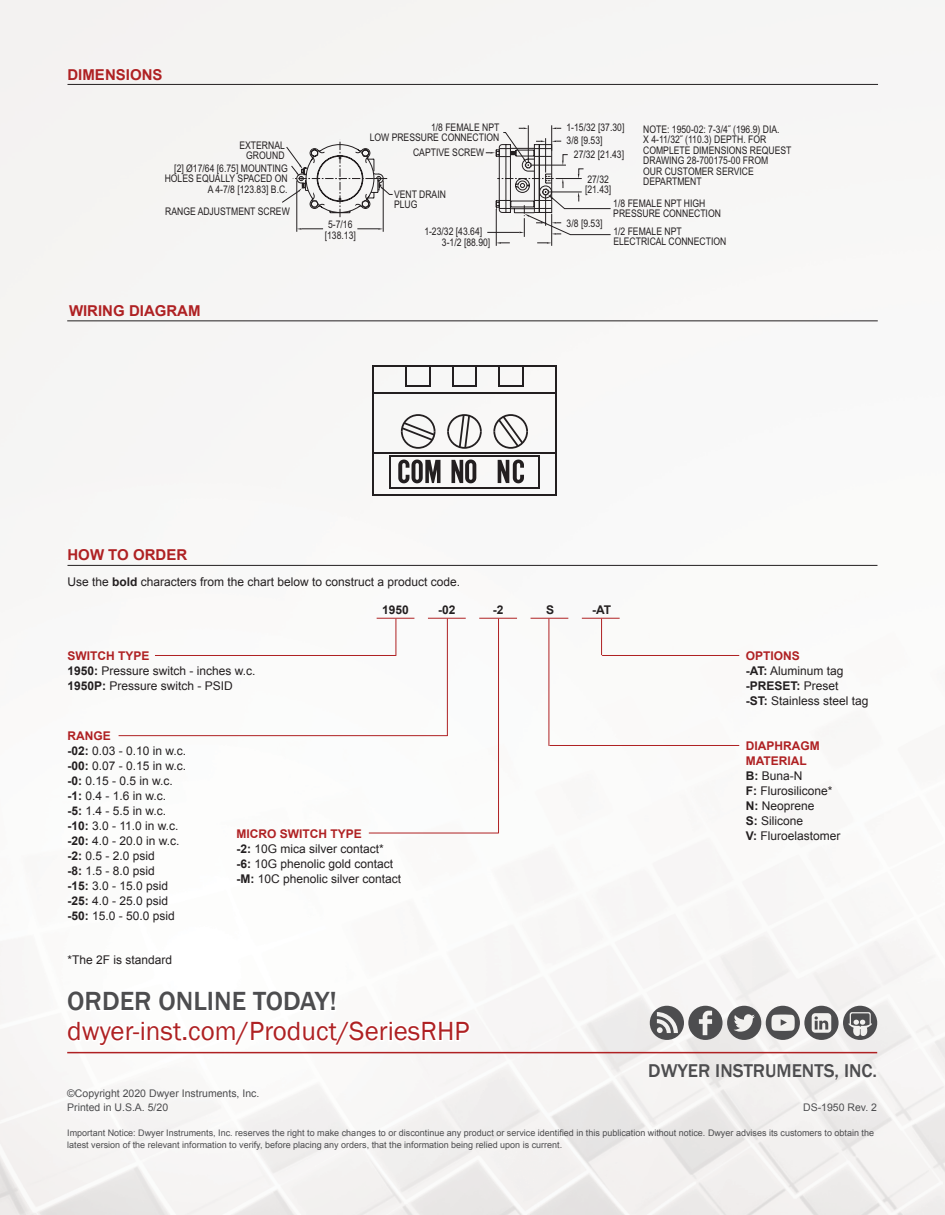
<style>
.page{position:relative;width:945px;height:1215px;background:#f8f7f6}
.page>*{position:absolute;margin:0;border:0;box-sizing:border-box;transform-origin:0 0}
.t1{font:27px "Franklin Gothic";color:#af2123}
.t2{font:500 27px "Franklin Gothic";color:#4d4d4f}
.t3{font:500 19.05px "Franklin Gothic";color:#4d4d4f}
.t4{font:700 15px "Arial";color:#af2123}
.t5{font:12px "Arial";color:#231f20}
.t6{font:700 12px/15px "Arial";color:#af2123}
.t7{font:700 12px "Arial";color:#231f20}
.t8{font:10.5px/10.5px "Arial Narrow";color:#231f20}
.t9{font:10.5px "Arial";color:#4d4d4f}
.t10{font:9px/12px "Arial";color:#4d4d4f}
.s1{font-weight:700}
.s2{font-weight:400}
</style>
<div class="page">
<div style="left:59px;top:1083px;width:825px;height:36px;background:linear-gradient(to right,#f9f8f7,#efedec)"></div>
<svg style="left:65px;top:985px;width:408px;height:63px"></svg>
<div style="left:688px;top:1006px;width:35px;height:34px;background:#4d4d4f;border-radius:50%"></div>
<div style="left:727px;top:1006px;width:34px;height:34px;background:#4d4d4f;border-radius:50%"></div>
<div style="left:650px;top:1006px;width:34px;height:34px;background:#4d4d4f;border-radius:50%"></div>
<div style="left:766px;top:1006px;width:34px;height:34px;background:#4d4d4f;border-radius:50%"></div>
<div style="left:804px;top:1006px;width:35px;height:34px;background:#4d4d4f;border-radius:50%"></div>
<div style="left:843px;top:1006px;width:34px;height:34px;background:#4d4d4f;border-radius:50%"></div>
<svg style="left:699px;top:1011px;width:13px;height:24px"></svg>
<svg style="left:734px;top:1014px;width:21px;height:18px"></svg>
<svg style="left:771px;top:1015px;width:24px;height:16px"></svg>
<svg style="left:812px;top:1013px;width:19px;height:20px"></svg>
<svg style="left:848px;top:1012px;width:24px;height:26px"></svg>
<svg style="left:657px;top:1012px;width:21px;height:21px"></svg>
<hr style="left:67px;top:1052px;width:810px;height:1px;background:#af2123">
<hr style="left:68px;top:84px;width:810px;height:1px;background:#231f20">
<hr style="left:67px;top:320px;width:811px;height:1px;background:#231f20">
<hr style="left:68px;top:565px;width:810px;height:1px;background:#231f20">
<hr style="left:155px;top:655px;width:241px;height:1px;background:#af2123">
<hr style="left:396px;top:619px;width:1px;height:37px;background:#af2123">
<hr style="left:119px;top:735px;width:328px;height:1px;background:#af2123">
<hr style="left:377px;top:618px;width:37px;height:1px;background:#af2123">
<hr style="left:428px;top:618px;width:38px;height:1px;background:#af2123">
<hr style="left:531px;top:618px;width:37px;height:1px;background:#af2123">
<hr style="left:582px;top:618px;width:38px;height:1px;background:#af2123">
<hr style="left:479px;top:618px;width:38px;height:1px;background:#af2123">
<hr style="left:447px;top:619px;width:1px;height:117px;background:#af2123">
<hr style="left:549px;top:619px;width:1px;height:127px;background:#af2123">
<hr style="left:601px;top:619px;width:1px;height:36px;background:#af2123">
<hr style="left:549px;top:745px;width:190px;height:1px;background:#af2123">
<hr style="left:602px;top:655px;width:137px;height:1px;background:#af2123">
<hr style="left:498px;top:619px;width:1px;height:214px;background:#af2123">
<hr style="left:369px;top:833px;width:129px;height:1px;background:#af2123">
<svg style="left:281px;top:125px;width:330px;height:122px"></svg>
<svg style="left:498px;top:460px;width:26px;height:23px"></svg>
<svg style="left:452px;top:460px;width:24px;height:23px"></svg>
<svg style="left:398px;top:460px;width:43px;height:23px"></svg>
<svg style="left:401px;top:414px;width:34px;height:35px"></svg>
<svg style="left:447px;top:414px;width:35px;height:35px"></svg>
<svg style="left:493px;top:414px;width:35px;height:35px"></svg>
<hr style="left:389px;top:456px;width:2px;height:33px;background:#231f20">
<hr style="left:538px;top:456px;width:2px;height:33px;background:#231f20">
<hr style="left:391px;top:487px;width:147px;height:2px;background:#231f20">
<hr style="left:391px;top:456px;width:147px;height:1px;background:#231f20">
<hr style="left:373px;top:452px;width:183px;height:2px;background:#231f20">
<hr style="left:373px;top:392px;width:183px;height:2px;background:#231f20">
<hr style="left:500px;top:385px;width:22px;height:2px;background:#231f20">
<svg style="left:522px;top:367px;width:1px;height:20px"></svg>
<hr style="left:498px;top:366px;width:2px;height:21px;background:#231f20">
<hr style="left:453px;top:385px;width:22px;height:2px;background:#231f20">
<hr style="left:475px;top:366px;width:2px;height:21px;background:#231f20">
<svg style="left:452px;top:367px;width:1px;height:20px"></svg>
<hr style="left:407px;top:385px;width:22px;height:2px;background:#231f20">
<hr style="left:429px;top:366px;width:2px;height:21px;background:#231f20">
<hr style="left:405px;top:366px;width:2px;height:21px;background:#231f20">
<hr style="left:374px;top:494px;width:181px;height:2px;background:#231f20">
<hr style="left:374px;top:365px;width:181px;height:2px;background:#231f20">
<hr style="left:555px;top:365px;width:1px;height:131px;background:#231f20">
<hr style="left:373px;top:365px;width:1px;height:131px;background:#231f20">
<p class="t4" style="left:68px;top:64px;width:97px">DIMENSIONS</p>
<p class="t8" style="left:239px;top:139px;width:47px;text-align:right">EXTERNAL<br>GROUND</p>
<p class="t8" style="left:165px;top:162px;width:125px;text-align:right">[2] Ø17/64 [6.75] MOUNTING<br>HOLES EQUALLY SPACED ON<br>A 4-7/8 [123.83] B.C.</p>
<p class="t8" style="left:165px;top:205px;width:126px">RANGE ADJUSTMENT SCREW</p>
<p class="t4" style="left:69px;top:301px;width:133px">WIRING DIAGRAM</p>
<p class="t8" style="left:370px;top:121px;width:131px;text-align:right">1/8 FEMALE NPT<br>LOW PRESSURE CONNECTION</p>
<p class="t8" style="left:567px;top:122px;width:59px">1-15/32 [37.30]</p>
<p class="t8" style="left:643px;top:123px;width:150px">NOTE: 1950-02: 7-3/4˝ (196.9) DIA.<br>X 4-11/32˝ (110.3) DEPTH. FOR<br>COMPLETE DIMENSIONS REQUEST<br>DRAWING 28-700175-00 FROM<br>OUR CUSTOMER SERVICE<br>DEPARTMENT</p>
<p class="t8" style="left:567px;top:135px;width:37px">3/8 [9.53]</p>
<p class="t8" style="left:574px;top:149px;width:52px">27/32 [21.43]</p>
<p class="t8" style="left:585px;top:173px;width:28px">27/32 [21.43]</p>
<p class="t8" style="left:413px;top:147px;width:73px">CAPTIVE SCREW</p>
<p class="t8" style="left:394px;top:188px;width:53px">VENT DRAIN<br>PLUG</p>
<p class="t8" style="left:613px;top:198px;width:109px">1/8 FEMALE NPT HIGH<br>PRESSURE CONNECTION</p>
<p class="t8" style="left:567px;top:217px;width:37px">3/8 [9.53]</p>
<p class="t8" style="left:325px;top:219px;width:33px;text-align:center">5-7/16 [138.13]</p>
<p class="t8" style="left:613px;top:225px;width:115px">1/2 FEMALE NPT<br>ELECTRICAL CONNECTION</p>
<p class="t8" style="left:424px;top:225px;width:59px">1-23/32 [43.64]</p>
<p class="t8" style="left:442px;top:236px;width:50px">3-1/2 [88.90]</p>
<p class="t4" style="left:68px;top:545px;width:121px">HOW TO ORDER</p>
<p class="t5" style="left:68px;top:574px;width:394px">Use the <span class="s1">bold</span> characters from the chart below to construct a product code.</p>
<p class="t6" style="left:68px;top:648px;width:84px">SWITCH TYPE</p>
<p class="t5" style="left:68px;top:662px;width:190px"><span class="s1">1950:</span> Pressure switch - inches w.c.</p>
<p class="t5" style="left:68px;top:677px;width:167px"><span class="s1">1950P:</span> Pressure switch - PSID</p>
<p class="t7" style="left:382px;top:602px;width:28px">1950</p>
<p class="t7" style="left:438px;top:602px;width:19px">-02</p>
<p class="t7" style="left:493px;top:602px;width:12px">-2</p>
<p class="t7" style="left:546px;top:602px;width:10px">S</p>
<p class="t7" style="left:592px;top:602px;width:21px">-AT</p>
<p class="t6" style="left:68px;top:728px;width:45px">RANGE</p>
<p class="t5" style="left:68px;top:742px;width:120px"><span class="s1">-02:</span> 0.03 - 0.10 in w.c.</p>
<p class="t5" style="left:68px;top:757px;width:120px"><span class="s1">-00:</span> 0.07 - 0.15 in w.c.</p>
<p class="t5" style="left:68px;top:772px;width:107px"><span class="s1">-0:</span> 0.15 - 0.5 in w.c.</p>
<p class="t5" style="left:68px;top:787px;width:100px"><span class="s1">-1:</span> 0.4 - 1.6 in w.c.</p>
<p class="t5" style="left:68px;top:802px;width:100px"><span class="s1">-5:</span> 1.4 - 5.5 in w.c.</p>
<p class="t5" style="left:68px;top:817px;width:113px"><span class="s1">-10:</span> 3.0 - 11.0 in w.c.</p>
<p class="t5" style="left:68px;top:832px;width:114px"><span class="s1">-20:</span> 4.0 - 20.0 in w.c.</p>
<p class="t5" style="left:68px;top:847px;width:89px"><span class="s1">-2:</span> 0.5 - 2.0 psid</p>
<p class="t5" style="left:68px;top:862px;width:89px"><span class="s1">-8:</span> 1.5 - 8.0 psid</p>
<p class="t5" style="left:68px;top:877px;width:102px"><span class="s1">-15:</span> 3.0 - 15.0 psid</p>
<p class="t5" style="left:68px;top:892px;width:102px"><span class="s1">-25:</span> 4.0 - 25.0 psid</p>
<p class="t5" style="left:68px;top:907px;width:109px"><span class="s1">-50:</span> 15.0 - 50.0 psid</p>
<p class="t5" style="left:68px;top:952px;width:106px">*The 2F is standard</p>
<p class="t6" style="left:236px;top:827px;width:127px">MICRO SWITCH TYPE</p>
<p class="t5" style="left:236px;top:841px;width:149px"><span class="s1">-2:</span> 10G mica silver contact*</p>
<p class="t5" style="left:236px;top:856px;width:158px"><span class="s1">-6:</span> 10G phenolic gold contact</p>
<p class="t5" style="left:236px;top:871px;width:166px"><span class="s1">-M:</span> 10C phenolic silver contact</p>
<p class="t2" style="left:67px;top:984px;width:271px">ORDER ONLINE TODAY!</p>
<p class="t1" style="left:67px;top:1014px;width:404px">dwyer-inst.com/Product/SeriesRHP</p>
<p class="t6" style="left:746px;top:648px;width:56px">OPTIONS</p>
<p class="t5" style="left:746px;top:662px;width:99px"><span class="s1">-AT:</span> Aluminum tag</p>
<p class="t7" style="left:746px;top:677px;width:94px">-PRESET: <span class="s2">Preset</span></p>
<p class="t5" style="left:746px;top:692px;width:124px"><span class="s1">-ST:</span> Stainless steel tag</p>
<p class="t6" style="left:746px;top:739px;width:75px">DIAPHRAGM<br>MATERIAL</p>
<p class="t5" style="left:746px;top:768px;width:58px"><span class="s1">B:</span> Buna-N</p>
<p class="t5" style="left:746px;top:783px;width:88px"><span class="s1">F:</span> Flurosilicone*</p>
<p class="t5" style="left:746px;top:798px;width:70px"><span class="s1">N:</span> Neoprene</p>
<p class="t5" style="left:746px;top:813px;width:59px"><span class="s1">S:</span> Silicone</p>
<p class="t5" style="left:746px;top:828px;width:96px"><span class="s1">V:</span> Fluroelastomer</p>
<p class="t3" style="left:648px;top:1059px;width:230px">DWYER INSTRUMENTS, INC.</p>
<p class="t9" style="left:67px;top:1087px;width:194px">©Copyright 2020 Dwyer Instruments, Inc.</p>
<p class="t9" style="left:67px;top:1100px;width:102px">Printed in U.S.A. 5/20</p>
<p class="t9" style="left:803px;top:1100px;width:75px">DS-1950 Rev. 2</p>
<p class="t10" style="left:67px;top:1127px;width:808px">Important Notice: Dwyer Instruments, Inc. reserves the right to make changes to or discontinue any product or service identified in this publication without notice. Dwyer advises its customers to obtain the latest version of the relevant information to verify, before placing any orders, that the information being relied upon is current.</p>
</div>
